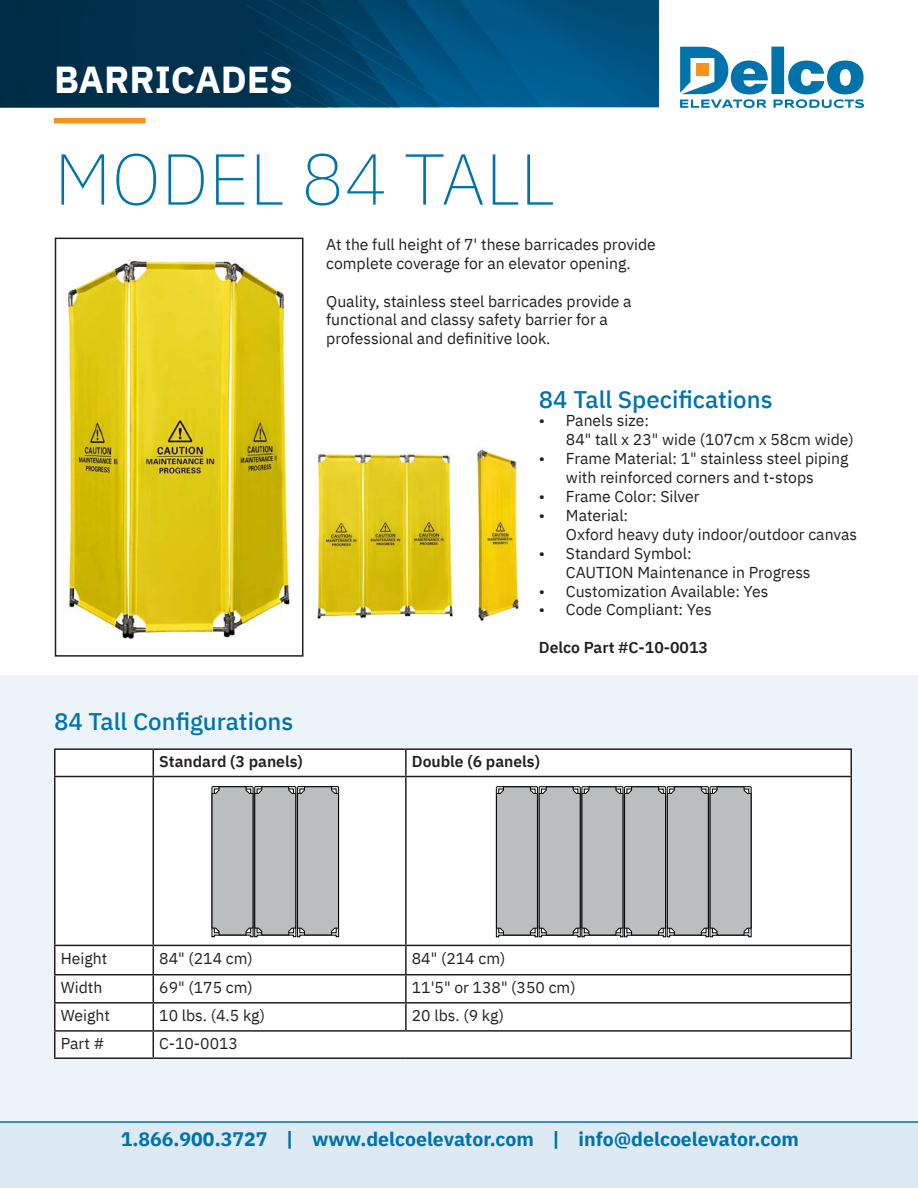
<style>
.page{position:relative;width:918px;height:1188px;background:#fff}
.page>*{position:absolute;margin:0;border:0;box-sizing:border-box;transform-origin:0 0}
.Paragraph_Style_1{font:200 72px "IBM Plex Sans";color:#0073ab}
.t1{font:700 37.5px "IBM Plex Sans";color:#fff}
.Paragraph_Style_1-2{font:500 24px "IBM Plex Sans";color:#0073ab}
.t2{font:700 19.5px "IBM Plex Sans";color:#0073ab}
.D_Text{font:15.75px/18.9px "IBM Plex Sans";color:#231f20}
.D_Text-2{font:600 15.75px "IBM Plex Sans";color:#231f20}
</style>
<div class="page">
<svg style="left:680px;top:47px;width:184px;height:61px"></svg>
<svg style="left:0;top:0;width:659px;height:107px;background:#004267"></svg>
<div style="left:54px;top:118px;width:92px;height:5px;background:#f7931d"></div>
<div style="left:0;top:1121px;width:918px;height:67px;background:#ddeaf4"></div>
<hr style="left:0;top:1121px;width:918px;height:2px;background:#0073ab">
<div style="left:0;top:675px;width:918px;height:445px;background:#edf4f9"></div>
<img style="left:67px;top:259px;width:223px;height:381px">
<div style="left:55px;top:238px;width:248px;height:419px;border:2px solid #231f20"></div>
<div style="left:56px;top:750px;width:794px;height:307px;background:#fff"></div>
<hr style="left:54px;top:748px;width:99px;height:2px;background:#231f20">
<hr style="left:54px;top:750px;width:2px;height:26px;background:#231f20">
<hr style="left:153px;top:748px;width:253px;height:2px;background:#231f20">
<svg style="left:153px;top:750px;width:1px;height:26px"></svg>
<hr style="left:406px;top:748px;width:446px;height:2px;background:#231f20">
<hr style="left:405px;top:750px;width:2px;height:26px;background:#231f20">
<hr style="left:850px;top:750px;width:2px;height:26px;background:#231f20">
<hr style="left:54px;top:776px;width:99px;height:1px;background:#231f20">
<hr style="left:54px;top:777px;width:2px;height:168px;background:#231f20">
<hr style="left:153px;top:776px;width:253px;height:1px;background:#231f20">
<hr style="left:153px;top:777px;width:1px;height:168px;background:#231f20">
<hr style="left:406px;top:776px;width:446px;height:1px;background:#231f20">
<hr style="left:405px;top:777px;width:2px;height:168px;background:#231f20">
<hr style="left:850px;top:777px;width:2px;height:168px;background:#231f20">
<hr style="left:54px;top:945px;width:99px;height:1px;background:#231f20">
<hr style="left:54px;top:946px;width:2px;height:28px;background:#231f20">
<hr style="left:153px;top:945px;width:253px;height:1px;background:#231f20">
<hr style="left:406px;top:945px;width:446px;height:1px;background:#231f20">
<hr style="left:405px;top:946px;width:2px;height:28px;background:#231f20">
<hr style="left:850px;top:946px;width:2px;height:28px;background:#231f20">
<hr style="left:54px;top:974px;width:99px;height:1px;background:#231f20">
<hr style="left:54px;top:975px;width:2px;height:27px;background:#231f20">
<hr style="left:153px;top:974px;width:253px;height:1px;background:#231f20">
<hr style="left:406px;top:974px;width:446px;height:1px;background:#231f20">
<hr style="left:405px;top:975px;width:2px;height:27px;background:#231f20">
<hr style="left:850px;top:975px;width:2px;height:27px;background:#231f20">
<hr style="left:54px;top:1002px;width:99px;height:2px;background:#231f20">
<hr style="left:54px;top:1004px;width:2px;height:26px;background:#231f20">
<hr style="left:153px;top:1002px;width:253px;height:2px;background:#231f20">
<hr style="left:406px;top:1002px;width:446px;height:2px;background:#231f20">
<hr style="left:405px;top:1004px;width:2px;height:26px;background:#231f20">
<hr style="left:850px;top:1004px;width:2px;height:26px;background:#231f20">
<hr style="left:54px;top:1030px;width:99px;height:2px;background:#231f20">
<hr style="left:54px;top:1032px;width:2px;height:25px;background:#231f20">
<hr style="left:153px;top:1030px;width:253px;height:2px;background:#231f20">
<svg style="left:153px;top:946px;width:1px;height:111px"></svg>
<hr style="left:406px;top:1030px;width:446px;height:2px;background:#231f20">
<hr style="left:850px;top:1032px;width:2px;height:25px;background:#231f20">
<hr style="left:54px;top:1057px;width:99px;height:2px;background:#231f20">
<hr style="left:153px;top:1057px;width:253px;height:2px;background:#231f20">
<hr style="left:406px;top:1057px;width:446px;height:2px;background:#231f20">
<img style="left:314px;top:453px;width:140px;height:168px">
<img style="left:476px;top:448px;width:45px;height:173px">
<svg style="left:211px;top:786px;width:129px;height:152px;background:#aeb1b2"></svg>
<svg style="left:496px;top:786px;width:256px;height:152px;background:#aeb0b1"></svg>
<h2 class="t1" style="left:54px;top:50px;width:240px">BARRICADES</h2>
<p class="Paragraph_Style_1" style="left:54px;top:126px;width:502px">MODEL 84 TALL</p>
<p class="D_Text" style="left:326px;top:234px;width:331px">At the full height of 7' these barricades provide complete coverage for an elevator opening.</p>
<p class="D_Text" style="left:326px;top:290px;width:307px">Quality, stainless steel barricades provide a functional and classy safety barrier for a</p>
<p class="D_Text" style="left:326px;top:328px;width:226px">professional and definitive look.</p>
<p class="Paragraph_Style_1-2" style="left:539px;top:380px;width:235px">84 Tall Specifications</p>
<p class="D_Text" style="left:566px;top:410px;width:289px;text-indent:-27px">• Panels size:<br>84" tall x 23" wide (107cm x 58cm wide)</p>
<p class="D_Text" style="left:539px;top:448px;width:311px;text-align:center">• Frame Material: 1" stainless steel piping with reinforced corners and t-stops</p>
<p class="D_Text" style="left:539px;top:486px;width:162px">• Frame Color: Silver</p>
<p class="D_Text" style="left:566px;top:505px;width:293px;text-indent:-27px">• Material:<br>Oxford heavy duty indoor/outdoor canvas</p>
<p class="D_Text" style="left:566px;top:542px;width:246px;text-indent:-27px">• Standard Symbol:<br>CAUTION Maintenance in Progress</p>
<p class="D_Text" style="left:539px;top:580px;width:231px">• Customization Available: Yes</p>
<p class="D_Text" style="left:539px;top:599px;width:174px">• Code Compliant: Yes</p>
<p class="D_Text-2" style="left:539px;top:635px;width:170px">Delco Part #C-10-0013</p>
<p class="Paragraph_Style_1-2" style="left:54px;top:703px;width:241px">84 Tall Configurations</p>
<p class="D_Text-2" style="left:159px;top:750px;width:145px">Standard (3 panels)</p>
<p class="D_Text-2" style="left:412px;top:750px;width:130px">Double (6 panels)</p>
<p class="D_Text" style="left:61px;top:947px;width:48px">Height</p>
<p class="D_Text" style="left:159px;top:947px;width:95px">84" (214 cm)</p>
<p class="D_Text" style="left:412px;top:947px;width:95px">84" (214 cm)</p>
<p class="D_Text" style="left:61px;top:977px;width:43px">Width</p>
<p class="D_Text" style="left:159px;top:977px;width:95px">69" (175 cm)</p>
<p class="D_Text" style="left:412px;top:977px;width:165px">11'5" or 138" (350 cm)</p>
<p class="D_Text" style="left:61px;top:1005px;width:51px">Weight</p>
<p class="D_Text" style="left:159px;top:1005px;width:107px">10 lbs. (4.5 kg)</p>
<p class="D_Text" style="left:412px;top:1005px;width:94px">20 lbs. (9 kg)</p>
<p class="D_Text" style="left:61px;top:1033px;width:46px">Part #</p>
<p class="D_Text" style="left:159px;top:1033px;width:80px">C-10-0013</p>
<p class="t2" style="left:121px;top:1124px;width:680px">1.866.900.3727 | www.delcoelevator.com | info@delcoelevator.com</p>
</div>
